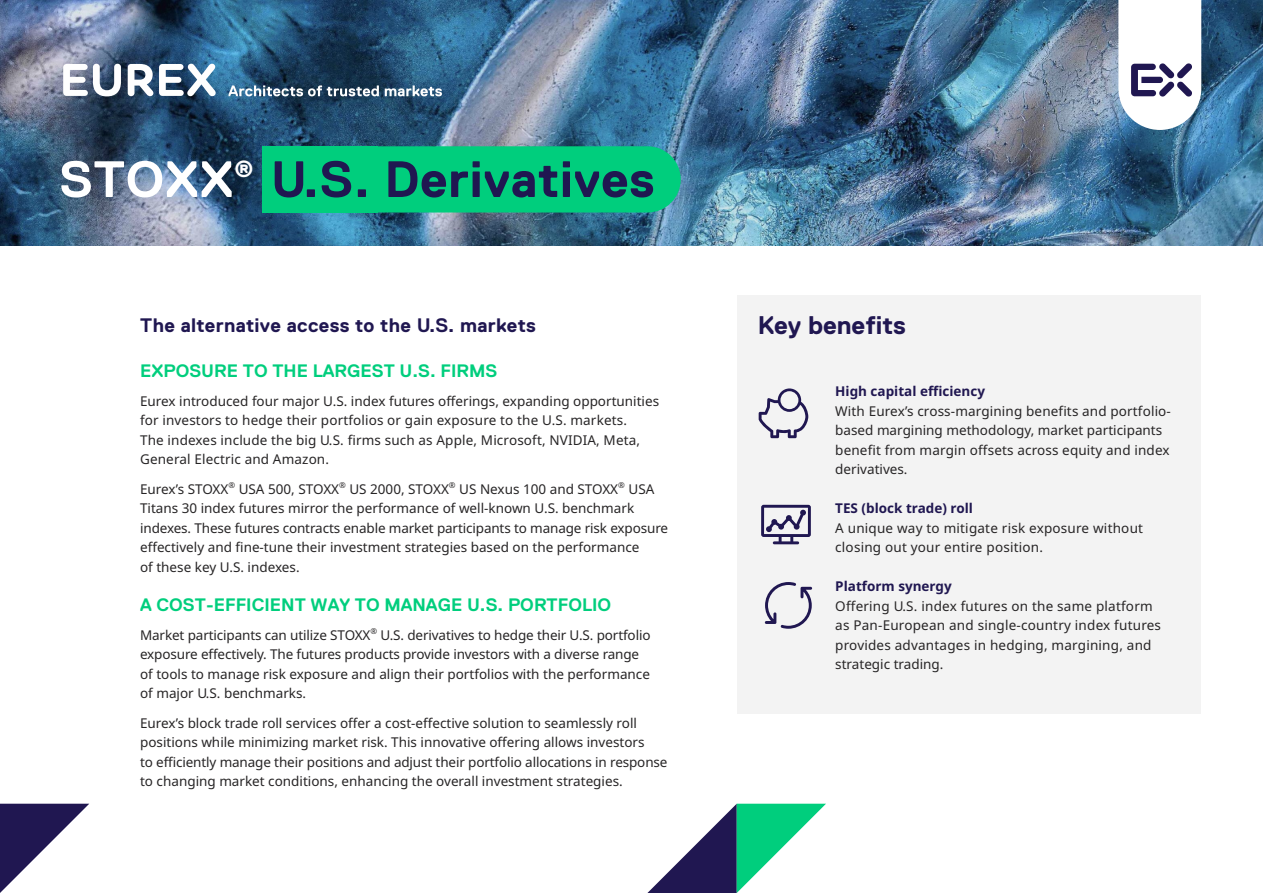
<style>
.page{position:relative;width:1263px;height:893px;background:#fff}
.page>*{position:absolute;margin:0;border:0;box-sizing:border-box;transform-origin:0 0}
.t1{font:700 51px "Replica";letter-spacing:.01em;color:#201751}
.t2{font:700 25.5px "Replica";color:#201751}
.t3{font:700 19.5px "Replica";letter-spacing:.015em;color:#201751}
.t4{font:700 18px "Replica";color:#00ce7d}
.t5{font:13.5px/19.5px "Noto Sans";color:#272526}
.t6{font:700 13.5px "Noto Sans";color:#201751}
.s1{color:#fff}
</style>
<div class="page">
<img style="left:0;top:0;width:1263px;height:246px">
<div style="left:294px;top:146px;width:387px;height:66px;background:#00ce7d;border-radius:33px"></div>
<div style="left:262px;top:146px;width:116px;height:66px;background:#00ce7d"></div>
<svg style="left:63px;top:64px;width:153px;height:32px"></svg>
<svg style="left:228px;top:85px;width:151px;height:11px"></svg>
<svg style="left:385px;top:85px;width:57px;height:11px"></svg>
<div style="left:737px;top:295px;width:463px;height:419px;background:#f3f3f3"></div>
<svg style="left:759px;top:388px;width:49px;height:50px"></svg>
<svg style="left:761px;top:505px;width:50px;height:39px"></svg>
<svg style="left:765px;top:582px;width:47px;height:47px"></svg>
<svg style="left:1118px;top:0;width:83px;height:130px"></svg>
<svg style="left:647px;top:804px;width:179px;height:89px"></svg>
<svg style="left:0;top:804px;width:89px;height:89px"></svg>
<h1 class="t1" style="left:59px;top:151px;width:597px"><span class="s1">STOXX</span><sup>®</sup> U.S. Derivatives</h1>
<h3 class="t3" style="left:140px;top:314px;width:397px">The alternative access to the U.S. markets</h3>
<h3 class="t4" style="left:140px;top:360px;width:359px">EXPOSURE TO THE LARGEST U.S. FIRMS</h3>
<p class="t5" style="left:140px;top:392px;width:521px">Eurex introduced four major U.S. index futures offerings, expanding opportunities for investors to hedge their portfolios or gain exposure to the U.S. markets.<br>The indexes include the big U.S. firms such as Apple, Microsoft, NVIDIA, Meta, General Electric and Amazon.</p>
<p class="t5" style="left:140px;top:479px;width:529px">Eurex’s STOXX<sup>®</sup> USA 500, STOXX<sup>®</sup> US 2000, STOXX<sup>®</sup> US Nexus 100 and STOXX<sup>®</sup> USA Titans 30 index futures mirror the performance of well-known U.S. benchmark indexes. These futures contracts enable market participants to manage risk exposure effectively and fine-tune their investment strategies based on the performance<br>of these key U.S. indexes.</p>
<h3 class="t4" style="left:140px;top:594px;width:473px">A COST-EFFICIENT WAY TO MANAGE U.S. PORTFOLIO</h3>
<p class="t5" style="left:140px;top:626px;width:512px">Market participants can utilize STOXX<sup>®</sup> U.S. derivatives to hedge their U.S. portfolio exposure effectively. The futures products provide investors with a diverse range of tools to manage risk exposure and align their portfolios with the performance of major U.S. benchmarks.</p>
<p class="t5" style="left:140px;top:713px;width:529px">Eurex’s block trade roll services offer a cost-effective solution to seamlessly roll positions while minimizing market risk. This innovative offering allows investors<br>to efficiently manage their positions and adjust their portfolio allocations in response to changing market conditions, enhancing the overall investment strategies.</p>
<h2 class="t2" style="left:758px;top:311px;width:150px">Key benefits</h2>
<p class="t6" style="left:835px;top:382px;width:151px">High capital efficiency</p>
<p class="t5" style="left:835px;top:401px;width:337px">With Eurex’s cross-margining benefits and portfolio&shy;based margining methodology, market participants benefit from margin offsets across equity and index derivatives.</p>
<p class="t6" style="left:835px;top:499px;width:139px">TES (block trade) roll</p>
<p class="t5" style="left:835px;top:518px;width:309px">A unique way to mitigate risk exposure without closing out your entire position.</p>
<p class="t6" style="left:835px;top:577px;width:118px">Platform synergy</p>
<p class="t5" style="left:835px;top:596px;width:327px">Offering U.S. index futures on the same platform as Pan-European and single-country index futures provides advantages in hedging, margining, and strategic trading.</p>
</div>
